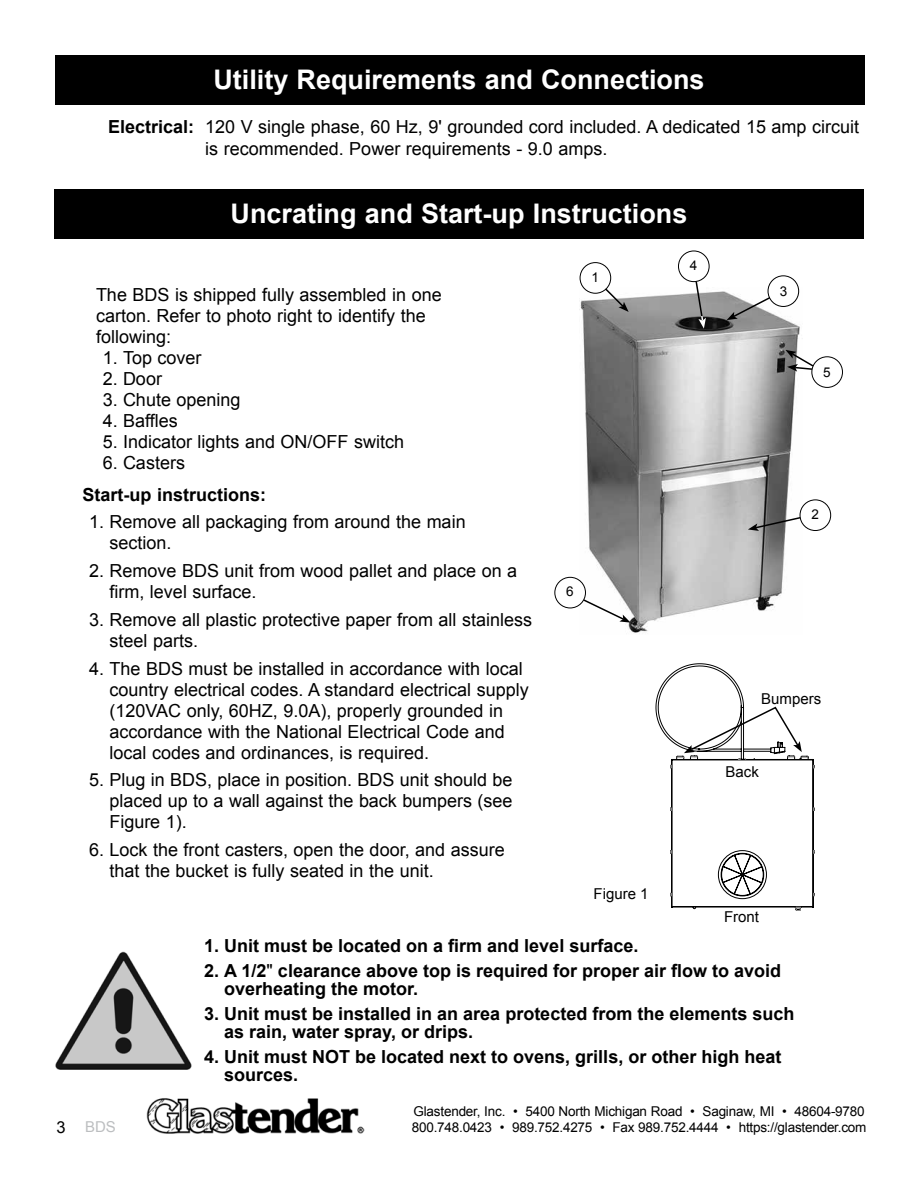
<style>
.page{position:relative;width:918px;height:1188px;background:#fff}
.page>*{position:absolute;margin:0;border:0;box-sizing:border-box;transform-origin:0 0}
.t1{font:700 27px "Arial";color:#fff}
.t2{font:18px/21px "Arial";color:#000}
.t3{font:700 18px/18px "Arial";color:#000}
.t4{font:16.5px "Arial";color:#000}
.t5{font:15px "Arial";color:#000}
.t6{font:15px "Arial";color:#bcbec0}
.t7{font:13.5px "Arial";letter-spacing:-.015em;color:#000}
.s1{font-weight:700}
.s2{font-weight:400}
</style>
<div class="page">
<div style="left:55px;top:55px;width:810px;height:50px;background:#000"></div>
<img style="left:147px;top:1098px;width:217px;height:36px">
<img style="left:580px;top:288px;width:223px;height:345px">
<div style="left:54px;top:189px;width:810px;height:50px;background:#000"></div>
<div style="left:580px;top:263px;width:31px;height:30px;background:#fff;border-radius:50%"></div>
<div style="left:580px;top:262px;width:31px;height:32px;border:1px solid #000;border-radius:50%"></div>
<div style="left:555px;top:577px;width:30px;height:31px;background:#fff;border-radius:50%"></div>
<div style="left:554px;top:577px;width:32px;height:31px;border:1px solid #000;border-radius:50%"></div>
<div style="left:678px;top:251px;width:32px;height:31px;border:1px solid #000;border-radius:50%"></div>
<div style="left:811px;top:356px;width:32px;height:32px;border:1px solid #000;border-radius:50%"></div>
<div style="left:768px;top:276px;width:31px;height:30px;background:#fff;border-radius:50%"></div>
<div style="left:768px;top:275px;width:31px;height:32px;border:1px solid #000;border-radius:50%"></div>
<div style="left:800px;top:500px;width:31px;height:31px;background:#fff;border-radius:50%"></div>
<div style="left:800px;top:499px;width:31px;height:32px;border:1px solid #000;border-radius:50%"></div>
<svg style="left:727px;top:296px;width:45px;height:24px"></svg>
<svg style="left:604px;top:287px;width:25px;height:25px"></svg>
<svg style="left:582px;top:598px;width:49px;height:25px"></svg>
<svg style="left:748px;top:516px;width:54px;height:15px"></svg>
<svg style="left:785px;top:350px;width:30px;height:22px"></svg>
<img style="left:55px;top:951px;width:137px;height:119px">
<svg style="left:694px;top:280px;width:12px;height:49px"></svg>
<svg style="left:656px;top:663px;width:159px;height:248px"></svg>
<p class="t4" style="left:56px;top:1116px;width:11px">3</p>
<h1 class="t1" style="left:213px;top:60px;width:493px">Utility Requirements and Connections</h1>
<p class="t2" style="left:205px;top:116px;width:655px;line-height:21.8px;text-indent:-97px"><span class="s1">Electrical:</span> 120 V single phase, 60 Hz, 9' grounded cord included. A dedicated 15 amp circuit is recommended. Power requirements - 9.0 amps.</p>
<h1 class="t1" style="left:231px;top:195px;width:458px">Uncrating and Start-up Instructions</h1>
<p class="t2" style="left:96px;top:284px;width:347px">The BDS is shipped fully assembled in one carton. Refer to photo right to identify the following:</p>
<p class="t2" style="left:103px;top:347px;width:100px">1. Top cover</p>
<p class="t2" style="left:103px;top:368px;width:61px">2. Door</p>
<p class="t2" style="left:103px;top:390px;width:139px">3. Chute opening</p>
<p class="t2" style="left:103px;top:411px;width:76px">4. Baffles</p>
<p class="t2" style="left:103px;top:432px;width:303px">5. Indicator lights and ON/OFF switch</p>
<p class="t2" style="left:103px;top:453px;width:84px">6. Casters</p>
<p class="t3" style="left:82px;top:486px;width:185px">Start-up instructions:</p>
<p class="t2" style="left:110px;top:512px;width:358px;text-indent:-20px">1. Remove all packaging from around the main section.</p>
<p class="t2" style="left:110px;top:561px;width:409px;text-indent:-20px">2. Remove BDS unit from wood pallet and place on a firm, level surface.</p>
<p class="t2" style="left:110px;top:609px;width:424px;text-indent:-20px">3. Remove all plastic protective paper from all stainless steel parts.</p>
<p class="t2" style="left:110px;top:658px;width:421px;text-indent:-20px">4. The BDS must be installed in accordance with local country electrical codes. A standard electrical supply (120VAC only, 60HZ, 9.0A), properly grounded in accordance with the National Electrical Code and local codes and ordinances, is required.</p>
<p class="t2" style="left:110px;top:770px;width:405px;text-align:justify;text-indent:-20px">5. Plug in BDS, place in position. BDS unit should be placed up to a wall against the back bumpers (see Figure 1).</p>
<p class="t2" style="left:110px;top:840px;width:397px;text-indent:-20px">6. Lock the front casters, open the door, and assure that the bucket is fully seated in the unit.</p>
<p class="t7" style="left:591px;top:268px;width:9px">1</p>
<p class="t7" style="left:566px;top:583px;width:9px">6</p>
<p class="t5" style="left:594px;top:884px;width:57px">Figure 1</p>
<p class="t7" style="left:690px;top:256px;width:9px">4</p>
<p class="t7" style="left:780px;top:282px;width:9px">3</p>
<p class="t7" style="left:823px;top:364px;width:9px">5</p>
<p class="t7" style="left:811px;top:505px;width:9px">2</p>
<p class="t5" style="left:761px;top:689px;width:62px">Bumpers</p>
<p class="t5" style="left:726px;top:762px;width:35px">Back</p>
<p class="t5" style="left:724px;top:907px;width:37px">Front</p>
<p class="t3" style="left:204px;top:937px;width:436px">1. Unit must be located on a firm and level surface.</p>
<p class="t3" style="left:224px;top:962px;width:558px;text-indent:-20px">2. A 1/2<span class="s2">"</span> clearance above top is required for proper air flow to avoid overheating the motor.</p>
<p class="t3" style="left:224px;top:1005px;width:572px;text-indent:-20px">3. Unit must be installed in an area protected from the elements such as rain, water spray, or drips.</p>
<p class="t3" style="left:224px;top:1047px;width:559px;text-indent:-20px">4. Unit must NOT be located next to ovens, grills, or other high heat sources.</p>
<p class="t7" style="left:414px;top:1102px;width:453px">Glastender, Inc. • 5400 North Michigan Road • Saginaw, MI • 48604-9780</p>
<p class="t6" style="left:85px;top:1117px;width:32px">BDS</p>
<p class="t7" style="left:412px;top:1118px;width:456px">800.748.0423 • 989.752.4275 • Fax 989.752.4444 • https://glastender.com</p>
</div>
